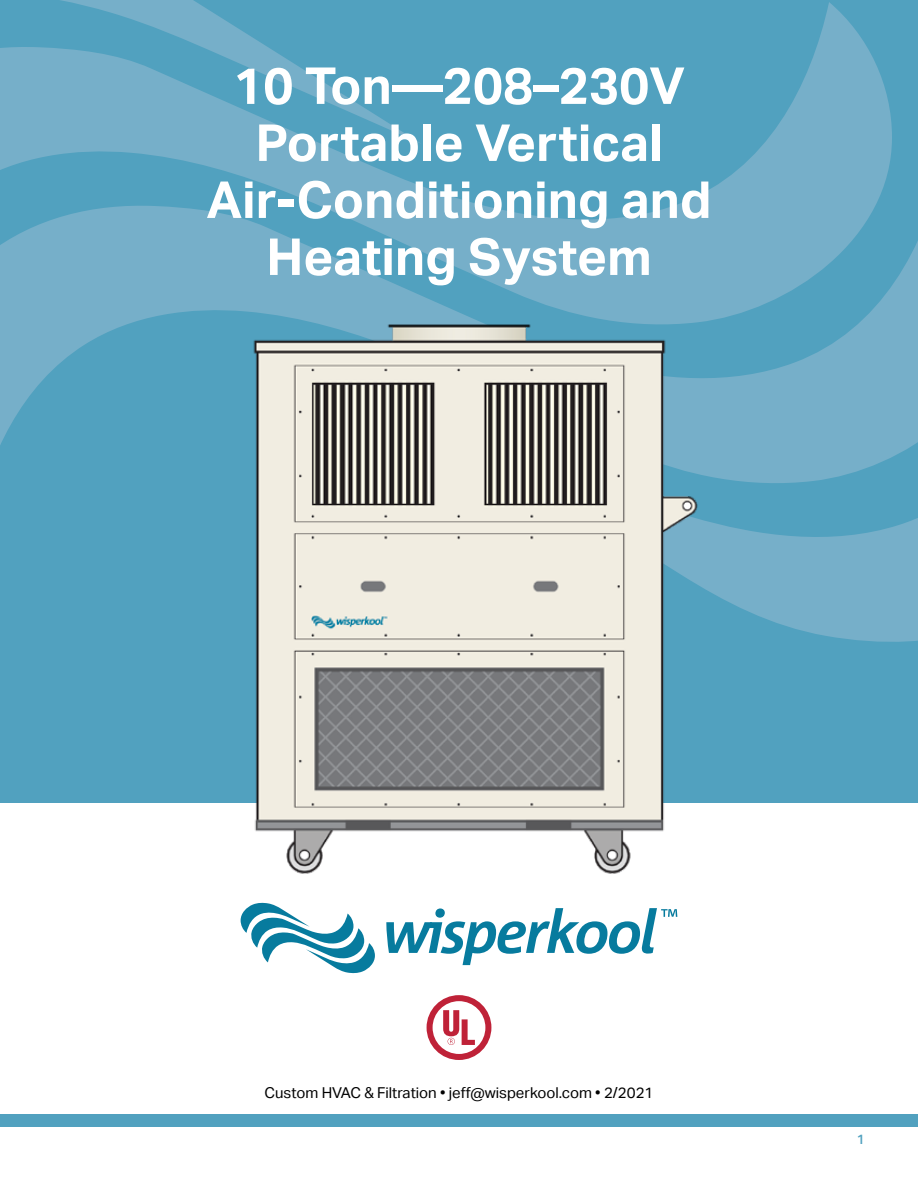
<style>
.page{position:relative;width:918px;height:1188px;background:#fff}
.page>*{position:absolute;margin:0;border:0;box-sizing:border-box;transform-origin:0 0}
.t1{font:700 51px/57px "Aktiv Grotesk";color:#fff;text-align:center}
.t2{font:15px "Aktiv Grotesk";color:#000}
.t3{font:500 13.5px "Aktiv Grotesk";color:#51a1bf}
</style>
<div class="page">
<div style="left:0;top:0;width:918px;height:802px;background:#51a1bf"></div>
<svg style="left:748px;top:2px;width:144px;height:159px;fill:#76afc9"></svg>
<svg style="left:0;top:0;width:420px;height:161px"></svg>
<svg style="left:0;top:161px;width:918px;height:284px;fill:#76afc9"></svg>
<svg style="left:702px;top:320px;width:216px;height:322px;fill:#76afc9"></svg>
<div style="left:0;top:1114px;width:918px;height:12px;background:#51a1bf"></div>
<svg style="left:427px;top:995px;width:64px;height:65px"></svg>
<svg style="left:241px;top:903px;width:134px;height:70px"></svg>
<svg style="left:386px;top:908px;width:291px;height:57px"></svg>
<img style="left:230px;top:305px;width:472px;height:569px">
<p class="t1" style="left:206px;top:58px;width:507px">10 Ton—208–230V<br>Portable Vertical<br>Air-Conditioning and<br>Heating System</p>
<p class="t2" style="left:265px;top:1084px;width:390px">Custom HVAC &amp; Filtration • jeff@wisperkool.com • 2/2021</p>
<p class="t3" style="left:857px;top:1131px;width:9px">1</p>
</div>
